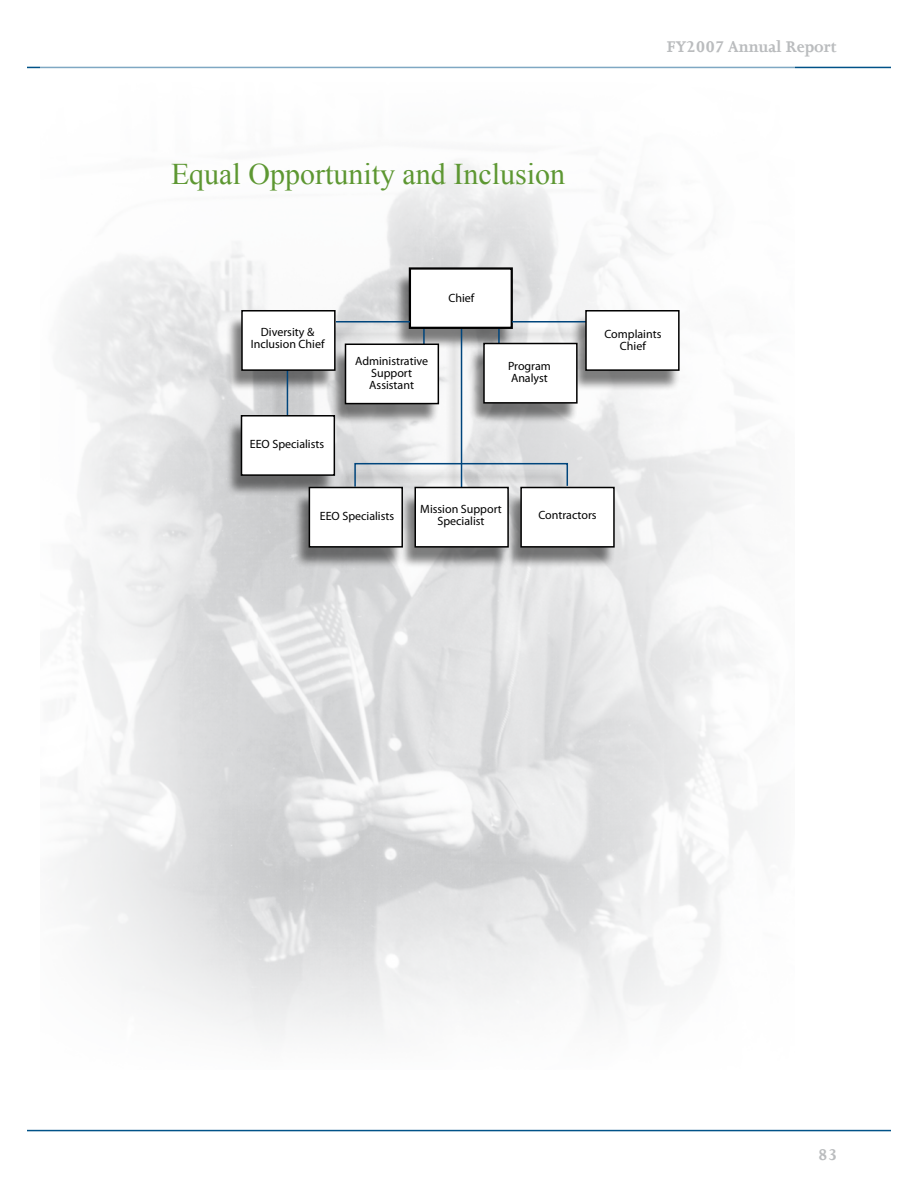
<style>
.page{position:relative;width:918px;height:1188px;background:#fff}
.page>*{position:absolute;margin:0;border:0;box-sizing:border-box;transform-origin:0 0}
.t1{font:30px "Times New Roman";color:#5d9732}
.t2{font:700 18px "Joanna";color:#babcbe}
.t3{font:12px/12px "Myriad Pro";color:#000;text-align:center}
</style>
<div class="page">
<hr style="left:27px;top:67px;width:864px;height:1px;background:#005288">
<hr style="left:27px;top:1130px;width:864px;height:1px;background:#005288">
<img style="left:40px;top:66px;width:754px;height:974px">
<div style="left:225px;top:272px;width:469px;height:311px;background:#000;opacity:.5"></div>
<hr style="left:287px;top:370px;width:1px;height:45px;background:#00457c">
<div style="left:242px;top:416px;width:92px;height:59px;background:#fff"></div>
<div style="left:241px;top:415px;width:94px;height:61px;border:2px solid #000"></div>
<hr style="left:423px;top:327px;width:2px;height:34px;background:#00457c">
<hr style="left:498px;top:327px;width:2px;height:34px;background:#00457c">
<hr style="left:461px;top:304px;width:1px;height:183px;background:#00457c">
<svg style="left:354px;top:462px;width:215px;height:26px;background:#c8ced3"></svg>
<div style="left:410px;top:268px;width:102px;height:60px;background:#fff"></div>
<div style="left:409px;top:267px;width:104px;height:62px;border:2px solid #000"></div>
<div style="left:309px;top:488px;width:93px;height:59px;background:#fff"></div>
<div style="left:309px;top:487px;width:94px;height:61px;border:2px solid #000"></div>
<hr style="left:336px;top:321px;width:74px;height:2px;background:#00457c">
<hr style="left:512px;top:321px;width:74px;height:2px;background:#00457c">
<div style="left:484px;top:344px;width:93px;height:59px;background:#fff"></div>
<div style="left:483px;top:343px;width:95px;height:61px;border:2px solid #000"></div>
<div style="left:346px;top:344px;width:92px;height:60px;background:#fff"></div>
<div style="left:345px;top:344px;width:94px;height:60px;border:2px solid #000"></div>
<div style="left:242px;top:311px;width:93px;height:59px;background:#fff"></div>
<div style="left:241px;top:310px;width:95px;height:61px;border:2px solid #000"></div>
<div style="left:586px;top:311px;width:93px;height:59px;background:#fff"></div>
<div style="left:585px;top:310px;width:95px;height:61px;border:2px solid #000"></div>
<div style="left:415px;top:488px;width:93px;height:59px;background:#fff"></div>
<div style="left:415px;top:487px;width:94px;height:61px;border:2px solid #000"></div>
<div style="left:521px;top:488px;width:93px;height:59px;background:#fff"></div>
<div style="left:520px;top:487px;width:95px;height:61px;border:2px solid #000"></div>
<h2 class="t2" style="left:667px;top:35px;width:171px">FY2007 Annual Report</h2>
<h1 class="t1" style="left:171px;top:154px;width:396px">Equal Opportunity and Inclusion</h1>
<p class="t3" style="left:251px;top:326px;width:75px">Diversity &amp;<br>Inclusion Chief</p>
<p class="t3" style="left:250px;top:438px;width:76px">EEO Specialists</p>
<p class="t3" style="left:448px;top:292px;width:27px">Chief</p>
<p class="t3" style="left:355px;top:355px;width:75px">Administrative<br>Support<br>Assistant</p>
<p class="t3" style="left:508px;top:359px;width:44px;text-align:left">Program<br>Analyst</p>
<p class="t3" style="left:604px;top:327px;width:59px">Complaints<br>Chief</p>
<p class="t3" style="left:320px;top:510px;width:76px">EEO Specialists</p>
<p class="t3" style="left:420px;top:503px;width:83px">Mission Support<br>Specialist</p>
<p class="t3" style="left:538px;top:509px;width:60px">Contractors</p>
<h2 class="t2" style="left:818px;top:1143px;width:21px">83</h2>
</div>
